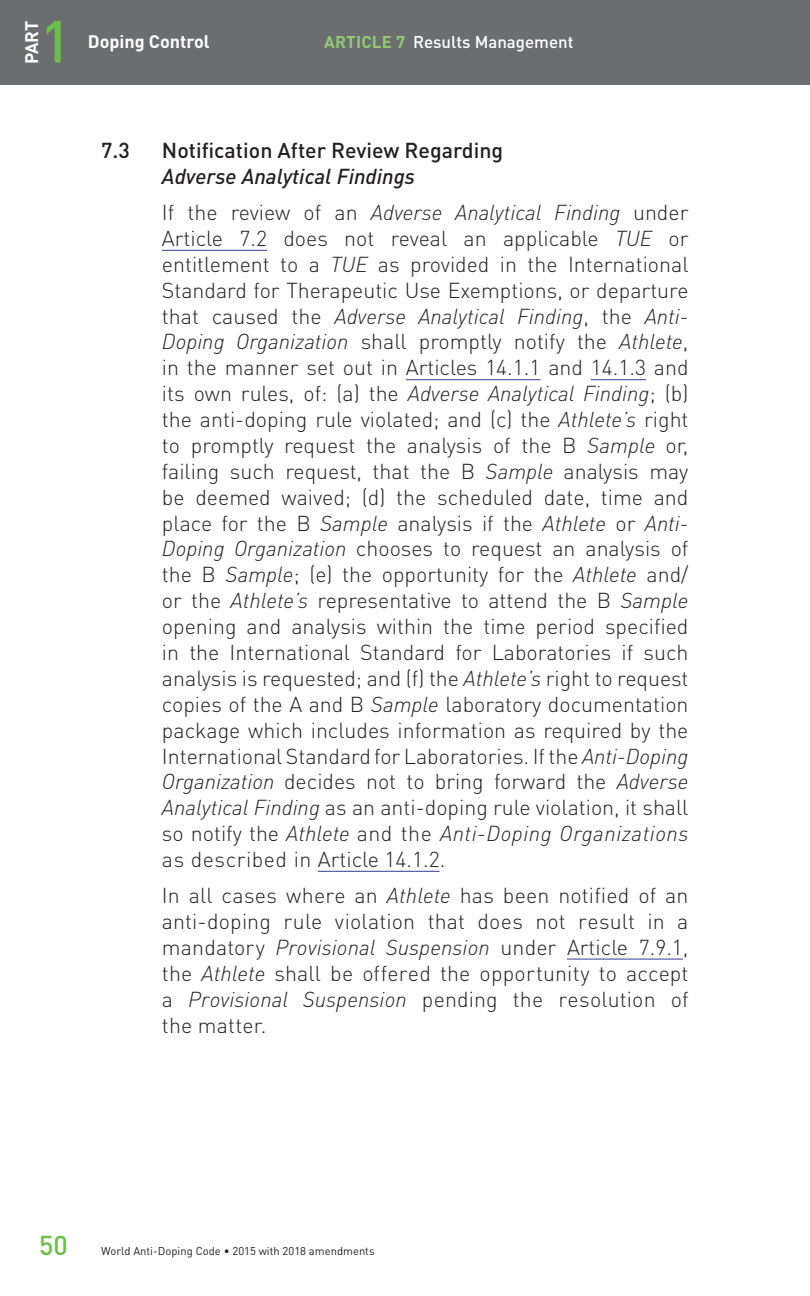
<style>
.page{position:relative;width:810px;height:1296px;background:#fff}
.page>*{position:absolute;margin:0;border:0;box-sizing:border-box;transform-origin:0 0}
.t1{font:500 58.5px "DINOT";color:#6cbe4b}
.t2{font:500 27px "DINOT";color:#6cbe4b}
.t3{font:300 21.38px/25.9px "DINOT";letter-spacing:.005em;color:#231f20;text-align:justify}
.t4{font:italic 500 21.38px/36px "DINOT";color:#231f20}
.t5{font:500 21.38px "DINOT";color:#231f20}
.t6{font:700 18px "DINOT";color:#fff}
.t7{font:500 16.88px "DINOT";color:#fff}
.t8{font:11.25px "DINOT";color:#231f20}
.s1{font-weight:700;color:#90cb74}
.s2{font-weight:300;font-style:normal}
.s3{font-weight:300}
.s4{font-style:italic}
</style>
<div class="page">
<div style="left:0;top:0;width:810px;height:85px;background:#6c6d70"></div>
<hr style="left:162px;top:250px;width:105px;height:1px;background:#4553a3">
<hr style="left:406px;top:379px;width:135px;height:1px;background:#4553a3">
<hr style="left:591px;top:379px;width:55px;height:1px;background:#4553a3">
<hr style="left:318px;top:871px;width:122px;height:1px;background:#4553a3">
<hr style="left:567px;top:959px;width:116px;height:1px;background:#4553a3">
<p class="t6" style="left:20px;top:64px;width:45px;rotate:-90deg">PART</p>
<h1 class="t1" style="left:40px;top:2px;width:33px">1</h1>
<p class="t6" style="left:88px;top:29px;width:123px">Doping Control</p>
<p class="t7" style="left:324px;top:30px;width:251px"><span class="s1">ARTICLE 7</span> Results Management</p>
<p class="t5" style="left:101px;top:136px;width:30px">7.3</p>
<p class="t5" style="left:162px;top:136px;width:343px">Notification After Review Regarding</p>
<p class="t4" style="left:162px;top:157px;width:528px">Adverse Analytical Findings<br><span class="s2">If the review of an</span> <span class="s3">Adverse Analytical Finding</span> <span class="s2">under</span></p>
<p class="t3" style="left:162px;top:224px;width:528px">Article 7.2 does not reveal an applicable <span class="s4">TUE</span> or entitlement to a <span class="s4">TUE</span> as provided in the International Standard for Therapeutic Use Exemptions, or departure that caused the <span class="s4">Adverse Analytical Finding</span>, the <span class="s4">Anti-Doping Organization</span> shall promptly notify the <span class="s4">Athlete</span>, in the manner set out in Articles 14.1.1 and 14.1.3 and its own rules, of: (a) the <span class="s4">Adverse Analytical Finding</span>; (b) the anti-doping rule violated; and (c) the <span class="s4">Athlete’s</span> right to promptly request the analysis of the B <span class="s4">Sample</span> or, failing such request, that the B <span class="s4">Sample</span> analysis may be deemed waived; (d) the scheduled date, time and place for the B <span class="s4">Sample</span> analysis if the <span class="s4">Athlete</span> or <span class="s4">Anti-Doping Organization</span> chooses to request an analysis of the B <span class="s4">Sample</span>; (e) the opportunity for the <span class="s4">Athlete</span> and/ or the <span class="s4">Athlete’s</span> representative to attend the B <span class="s4">Sample </span>opening and analysis within the time period specified in the International Standard for Laboratories if such analysis is requested; and (f) the <span class="s4">Athlete’s</span> right to request copies of the A and B <span class="s4">Sample</span> laboratory documentation package which includes information as required by the International Standard for Laboratories. If the <span class="s4">Anti-Doping Organization</span> decides not to bring forward the <span class="s4">Adverse Analytical Finding</span> as an anti-doping rule violation, it shall so notify the <span class="s4">Athlete</span> and the <span class="s4">Anti-Doping Organizations </span>as described in Article 14.1.2.</p>
<p class="t3" style="left:162px;top:882px;width:528px">In all cases where an <span class="s4">Athlete</span> has been notified of an anti-doping rule violation that does not result in a mandatory <span class="s4">Provisional Suspension</span> under Article 7.9.1, the <span class="s4">Athlete</span> shall be offered the opportunity to accept a <span class="s4">Provisional Suspension</span> pending the resolution of the matter.</p>
<p class="t2" style="left:39px;top:1227px;width:30px">50</p>
<p class="t8" style="left:101px;top:1243px;width:275px">World Anti-Doping Code • 2015 with 2018 amendments</p>
</div>
